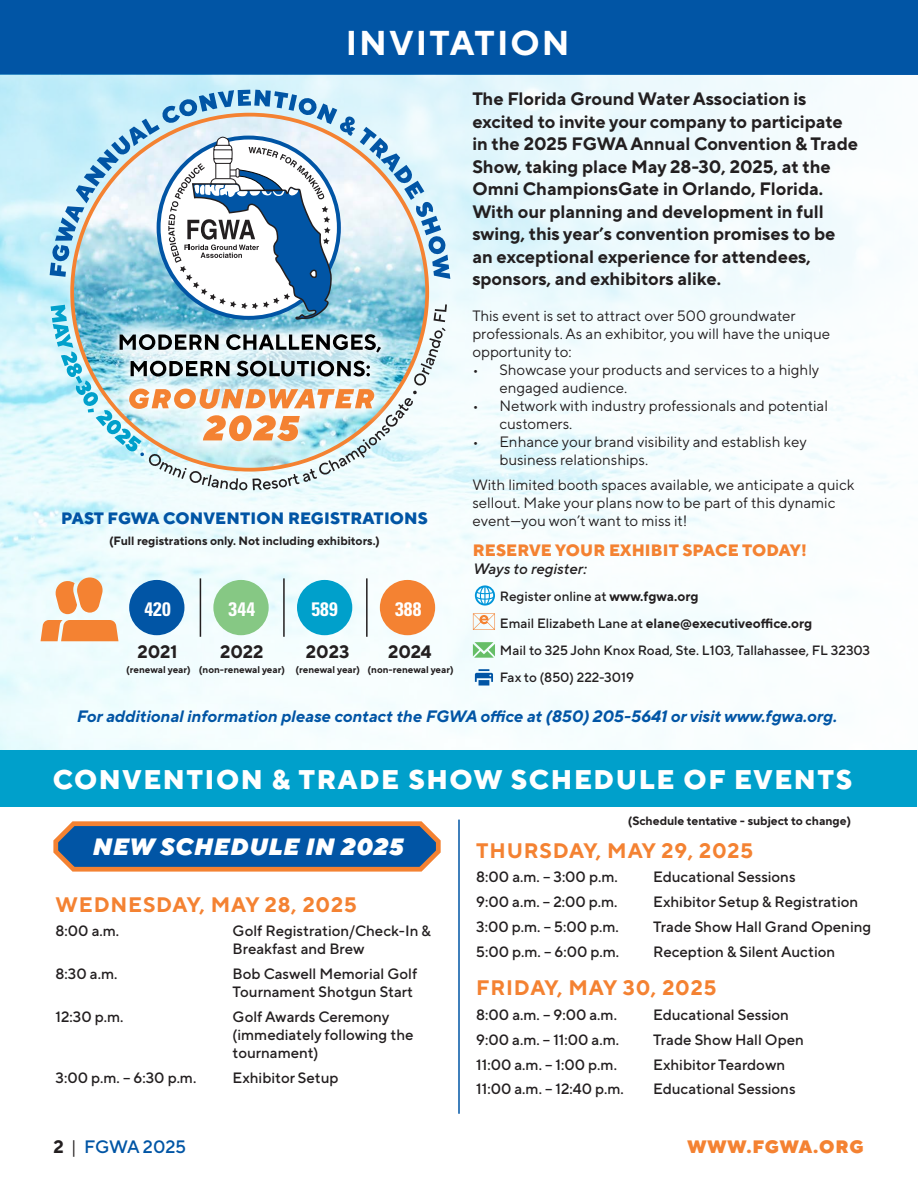
<style>
.page{position:relative;width:918px;height:1188px;background:#fff}
.page>*{position:absolute;margin:0;border:0;box-sizing:border-box;transform-origin:0 0}
.t1{font:700 34.5px "TT Norms Pro";letter-spacing:.06em;color:#fff}
.t2{font:800 27px "TT Norms Pro";letter-spacing:.06em;color:#fff}
.t3{font:italic 900 23.7px "TT Norms Pro";letter-spacing:.025em;color:#fff}
.gotham_blue_sub{font:700 21px "TT Norms Pro";letter-spacing:.04em;color:#f48232}
.body_text_narrow{font:700 condensed 19.5px "Univers LT Std";letter-spacing:.01em;color:#fff}
.body_text_narrow-2{font:700 18px/22.5px "TT Norms Pro";color:#231f20}
.t4{font:900 18px "TT Norms Pro";letter-spacing:.05em;color:#f48232}
.t5{font:500 18px "TT Norms Pro";letter-spacing:-.01em;color:#0155a5}
.t6{font:italic 700 16.5px "TT Norms Pro";color:#0155a5}
.t7{font:800 16.5px "TT Norms Pro";letter-spacing:.01em;color:#0155a5}
.t8{font:800 16.5px "TT Norms Pro";letter-spacing:.01em;color:#f48232}
.body_text_large{font:500 15px/18px "TT Norms Pro";color:#231f20}
.t9{font:15px/18px "TT Norms Pro";color:#231f20}
.t10{font:italic 500 15px "TT Norms Pro";color:#231f20}
.t11{font:500 13.5px "TT Norms Pro";color:#231f20}
.t12{font:700 13.5px "TT Norms Pro";color:#231f20}
.body_text_narrow-3{font:700 12px "TT Norms Pro";color:#231f20}
.t13{font:700 9.75px "TT Norms Pro";color:#231f20}
.s1{font-weight:700}
.s2{font-weight:500}
.s3{font-weight:700;color:#231f20}
.s4{font-weight:400;color:#231f20}
</style>
<div class="page">
<div style="left:0;top:0;width:917px;height:75px;background:#0155a5"></div>
<hr style="left:917px;top:0;width:1px;height:75px;background:#0155a5">
<img style="left:0;top:74px;width:917px;height:681px">
<hr style="left:283px;top:578px;width:2px;height:59px;background:#231f20">
<hr style="left:200px;top:578px;width:1px;height:59px;background:#231f20">
<div style="left:213px;top:580px;width:56px;height:55px;background:#86c884;border-radius:50%"></div>
<div style="left:129px;top:580px;width:55px;height:55px;background:#0155a5;border-radius:50%"></div>
<div style="left:297px;top:580px;width:55px;height:55px;background:#00a0cb;border-radius:50%"></div>
<svg style="left:475px;top:585px;width:20px;height:21px"></svg>
<svg style="left:473px;top:613px;width:22px;height:17px"></svg>
<svg style="left:473px;top:642px;width:22px;height:16px"></svg>
<svg style="left:41px;top:577px;width:77px;height:64px"></svg>
<div style="left:0;top:750px;width:916px;height:57px;background:#00a0cb"></div>
<hr style="left:458px;top:820px;width:2px;height:294px;background:#0155a5">
<svg style="left:475px;top:669px;width:18px;height:17px"></svg>
<div style="left:380px;top:580px;width:55px;height:55px;background:#f48232;border-radius:50%"></div>
<hr style="left:366px;top:578px;width:2px;height:59px;background:#231f20">
<svg style="left:53px;top:821px;width:388px;height:51px;background:#3e6693"></svg>
<svg style="left:51px;top:279px;width:330px;height:177px;background:#a0cdd9"></svg>
<svg style="left:148px;top:304px;width:299px;height:186px"></svg>
<svg style="left:50px;top:90px;width:400px;height:189px"></svg>
<p class="t1" style="left:346px;top:17px;width:225px">INVITATION</p>
<p class="t7" style="left:61px;top:505px;width:368px">PAST FGWA CONVENTION REGISTRATIONS</p>
<p class="body_text_narrow-3" style="left:109px;top:532px;width:272px">(Full registrations only. Not including exhibitors.)</p>
<p class="body_text_narrow" style="left:144px;top:597px;width:28px">420</p>
<p class="body_text_narrow" style="left:229px;top:597px;width:28px">344</p>
<p class="body_text_narrow" style="left:311px;top:597px;width:28px">589</p>
<p class="body_text_narrow" style="left:395px;top:597px;width:28px">388</p>
<p class="body_text_narrow-2" style="left:137px;top:639px;width:42px">2021</p>
<p class="body_text_narrow-2" style="left:220px;top:639px;width:45px">2022</p>
<p class="body_text_narrow-2" style="left:306px;top:639px;width:45px">2023</p>
<p class="body_text_narrow-2" style="left:388px;top:639px;width:45px">2024</p>
<p class="t13" style="left:126px;top:662px;width:66px">(renewal year)</p>
<p class="t13" style="left:199px;top:663px;width:88px">(non-renewal year)</p>
<p class="t13" style="left:296px;top:663px;width:66px">(renewal year)</p>
<p class="t13" style="left:368px;top:662px;width:88px">(non-renewal year)</p>
<p class="body_text_narrow-2" style="left:472px;top:86px;width:387px">The Florida Ground Water Association is excited to invite your company to participate in the 2025 FGWA Annual Convention &amp; Trade Show, taking place May 28-30, 2025, at the Omni ChampionsGate in Orlando, Florida.<br>With our planning and development in full swing, this year’s convention promises to be an exceptional experience for attendees, sponsors, and exhibitors alike.</p>
<p class="t9" style="left:472px;top:306px;width:359px">This event is set to attract over 500 groundwater professionals. As an exhibitor, you will have the unique opportunity to:</p>
<p class="t9" style="left:499px;top:360px;width:321px;text-indent:-27px">• Showcase your products and services to a highly engaged audience.</p>
<p class="t9" style="left:499px;top:396px;width:330px;text-indent:-27px">• Network with industry professionals and potential customers.</p>
<p class="t9" style="left:499px;top:432px;width:309px;text-indent:-27px">• Enhance your brand visibility and establish key business relationships.</p>
<p class="t9" style="left:472px;top:475px;width:384px">With limited booth spaces available, we anticipate a quick sellout. Make your plans now to be part of this dynamic event—you won’t want to miss it!</p>
<p class="t8" style="left:473px;top:538px;width:335px">RESERVE YOUR EXHIBIT SPACE TODAY!</p>
<p class="t10" style="left:473px;top:558px;width:115px">Ways to register:</p>
<p class="t11" style="left:500px;top:586px;width:200px">Register online at <span class="s1">www.fgwa.org</span></p>
<p class="t12" style="left:500px;top:613px;width:314px"><span class="s2">Email Elizabeth Lane at</span> elane@executiveoffice.org</p>
<p class="t11" style="left:500px;top:640px;width:372px">Mail to 325 John Knox Road, Ste. L103, Tallahassee, FL 32303</p>
<p class="t11" style="left:500px;top:667px;width:136px">Fax to (850) 222-3019</p>
<p class="t6" style="left:76px;top:704px;width:762px">For additional information please contact the FGWA office at (850) 205-5641 or visit www.fgwa.org.</p>
<p class="t2" style="left:53px;top:759px;width:801px">CONVENTION &amp; TRADE SHOW SCHEDULE OF EVENTS</p>
<p class="t3" style="left:92px;top:828px;width:313px">NEW SCHEDULE IN 2025</p>
<p class="gotham_blue_sub" style="left:56px;top:889px;width:303px">WEDNESDAY, MAY 28, 2025</p>
<p class="body_text_large" style="left:56px;top:921px;width:65px">8:00 a.m.</p>
<p class="body_text_large" style="left:233px;top:921px;width:200px">Golf Registration/Check-In &amp;<br>Breakfast and Brew</p>
<p class="body_text_large" style="left:56px;top:964px;width:63px">8:30 a.m.</p>
<p class="body_text_large" style="left:233px;top:964px;width:186px">Bob Caswell Memorial Golf<br>Tournament Shotgun Start</p>
<p class="body_text_large" style="left:56px;top:1007px;width:69px">12:30 p.m.</p>
<p class="body_text_large" style="left:233px;top:1007px;width:182px">Golf Awards Ceremony (immediately following the tournament)</p>
<p class="body_text_large" style="left:56px;top:1067px;width:142px">3:00 p.m. – 6:30 p.m.</p>
<p class="body_text_large" style="left:233px;top:1067px;width:107px">Exhibitor Setup</p>
<p class="body_text_narrow-3" style="left:628px;top:812px;width:225px">(Schedule tentative - subject to change)</p>
<p class="gotham_blue_sub" style="left:476px;top:835px;width:278px">THURSDAY, MAY 29, 2025</p>
<p class="body_text_large" style="left:476px;top:867px;width:143px">8:00 a.m. – 3:00 p.m.</p>
<p class="body_text_large" style="left:653px;top:867px;width:144px">Educational Sessions</p>
<p class="body_text_large" style="left:476px;top:892px;width:143px">9:00 a.m. – 2:00 p.m.</p>
<p class="body_text_large" style="left:653px;top:892px;width:206px">Exhibitor Setup &amp; Registration</p>
<p class="body_text_large" style="left:476px;top:917px;width:144px">3:00 p.m. – 5:00 p.m.</p>
<p class="body_text_large" style="left:653px;top:917px;width:219px">Trade Show Hall Grand Opening</p>
<p class="body_text_large" style="left:476px;top:941px;width:144px">5:00 p.m. – 6:00 p.m.</p>
<p class="body_text_large" style="left:653px;top:941px;width:183px">Reception &amp; Silent Auction</p>
<p class="gotham_blue_sub" style="left:476px;top:973px;width:242px">FRIDAY, MAY 30, 2025</p>
<p class="body_text_large" style="left:476px;top:1005px;width:142px">8:00 a.m. – 9:00 a.m.</p>
<p class="body_text_large" style="left:653px;top:1005px;width:137px">Educational Session</p>
<p class="body_text_large" style="left:476px;top:1029px;width:144px">9:00 a.m. – 11:00 a.m.</p>
<p class="body_text_large" style="left:653px;top:1029px;width:152px">Trade Show Hall Open</p>
<p class="body_text_large" style="left:476px;top:1054px;width:142px">11:00 a.m. – 1:00 p.m.</p>
<p class="body_text_large" style="left:653px;top:1054px;width:133px">Exhibitor Teardown</p>
<p class="body_text_large" style="left:476px;top:1079px;width:149px">11:00 a.m. – 12:40 p.m.</p>
<p class="body_text_large" style="left:653px;top:1079px;width:144px">Educational Sessions</p>
<p class="t5" style="left:53px;top:1134px;width:134px"><span class="s3">2</span> <span class="s4">|</span> FGWA 2025</p>
<p class="t4" style="left:688px;top:1133px;width:178px">WWW.FGWA.ORG</p>
</div>
